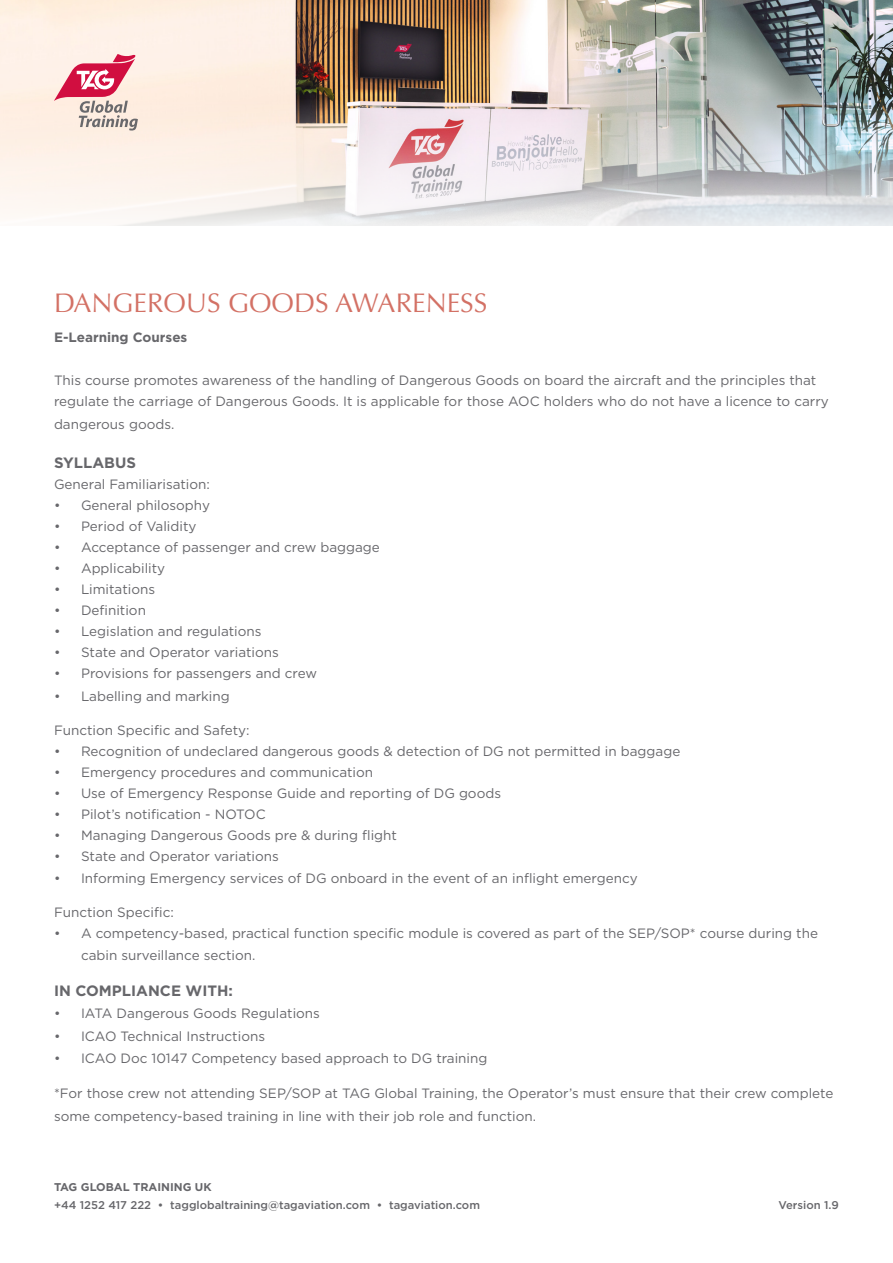
<style>
.page{position:relative;width:893px;height:1263px;background:#fff}
.page>*{position:absolute;margin:0;border:0;box-sizing:border-box;transform-origin:0 0}
.t1{font:27px "Optima";color:#d37165}
.t2{font:700 15px "Gotham";color:#67676b}
.t3{font:13.5px/22.5px "Gotham";color:#67676b}
.t4{font:700 13.5px "Gotham";color:#67676b}
.t5{font:500 11.25px "Gotham";color:#67676b}
.t6{font:700 11.25px "Gotham";color:#67676b}
</style>
<div class="page">
<img style="left:0;top:0;width:893px;height:98px">
<svg style="left:0;top:98px;width:893px;height:128px"></svg>
<svg style="left:54px;top:54px;width:84px;height:77px;background:#e5abb1"></svg>
<p class="t1" style="left:54px;top:287px;width:435px">DANGEROUS GOODS AWARENESS</p>
<p class="t4" style="left:54px;top:328px;width:135px">E-Learning Courses</p>
<p class="t3" style="left:54px;top:370px;width:776px;line-height:21px">This course promotes awareness of the handling of Dangerous Goods on board the aircraft and the principles that regulate the carriage of Dangerous Goods. It is applicable for those AOC holders who do not have a licence to carry</p>
<p class="t3" style="left:54px;top:413px;width:122px">dangerous goods.</p>
<p class="t2" style="left:54px;top:453px;width:84px">SYLLABUS</p>
<p class="t3" style="left:54px;top:473px;width:157px">General Familiarisation:</p>
<p class="t3" style="left:54px;top:494px;width:158px">• General philosophy</p>
<p class="t3" style="left:54px;top:515px;width:144px">• Period of Validity</p>
<p class="t3" style="left:54px;top:536px;width:327px">• Acceptance of passenger and crew baggage</p>
<p class="t3" style="left:54px;top:557px;width:113px">• Applicability</p>
<p class="t3" style="left:54px;top:578px;width:103px">• Limitations</p>
<p class="t3" style="left:54px;top:599px;width:93px">• Definition</p>
<p class="t3" style="left:54px;top:620px;width:209px">• Legislation and regulations</p>
<p class="t3" style="left:54px;top:641px;width:226px">• State and Operator variations</p>
<p class="t3" style="left:54px;top:662px;width:265px">• Provisions for passengers and crew</p>
<p class="t3" style="left:54px;top:685px;width:177px">• Labelling and marking</p>
<p class="t3" style="left:54px;top:718px;width:197px">Function Specific and Safety:</p>
<p class="t3" style="left:54px;top:739px;width:628px">• Recognition of undeclared dangerous goods &amp; detection of DG not permitted in baggage</p>
<p class="t3" style="left:54px;top:760px;width:321px">• Emergency procedures and communication</p>
<p class="t3" style="left:54px;top:781px;width:449px">• Use of Emergency Response Guide and reporting of DG goods</p>
<p class="t3" style="left:54px;top:802px;width:213px">• Pilot’s notification - NOTOC</p>
<p class="t3" style="left:54px;top:823px;width:344px">• Managing Dangerous Goods pre &amp; during flight</p>
<p class="t3" style="left:54px;top:844px;width:226px">• State and Operator variations</p>
<p class="t3" style="left:54px;top:867px;width:585px">• Informing Emergency services of DG onboard in the event of an inflight emergency</p>
<p class="t3" style="left:54px;top:901px;width:121px">Function Specific:</p>
<p class="t3" style="left:81px;top:922px;width:738px;text-indent:-27px">• A competency-based, practical function specific module is covered as part of the SEP/SOP* course during the cabin surveillance section.</p>
<p class="t2" style="left:54px;top:980px;width:181px">IN COMPLIANCE WITH:</p>
<p class="t3" style="left:54px;top:1002px;width:267px">• IATA Dangerous Goods Regulations</p>
<p class="t3" style="left:54px;top:1024px;width:213px">• ICAO Technical Instructions</p>
<p class="t3" style="left:54px;top:1047px;width:435px">• ICAO Doc 10147 Competency based approach to DG training</p>
<p class="t3" style="left:54px;top:1082px;width:781px">*For those crew not attending SEP/SOP at TAG Global Training, the Operator’s must ensure that their crew complete some competency-based training in line with their job role and function.</p>
<p class="t6" style="left:54px;top:1179px;width:159px">TAG GLOBAL TRAINING UK</p>
<p class="t5" style="left:54px;top:1197px;width:427px">+44 1252 417 222 • tagglobaltraining@tagaviation.com • tagaviation.com</p>
<p class="t5" style="left:778px;top:1197px;width:62px">Version 1.9</p>
</div>
